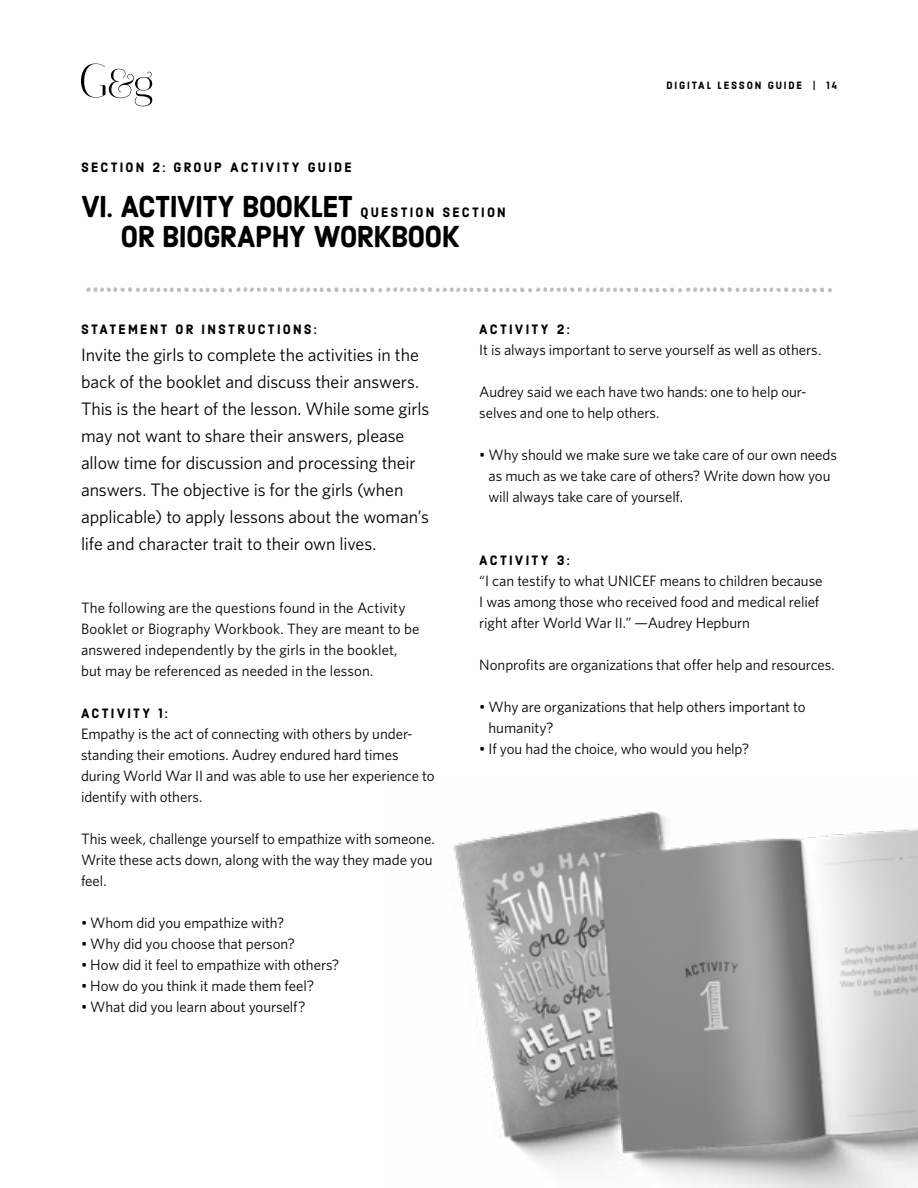
<style>
.page{position:relative;width:918px;height:1188px;background:#fff}
.page>*{position:absolute;margin:0;border:0;box-sizing:border-box;transform-origin:0 0}
.t1{font:54.3px "Harman Extras 1";color:#bcbec0}
.t2{font:30px "Harman Sans";letter-spacing:-.025em;color:#000}
.t3{font:18px/27px "Whitney";letter-spacing:-.005em;color:#000}
.t4{font:15px/21px "Whitney";letter-spacing:-.005em;color:#000}
.t5{font:13.5px "Harman Sans";letter-spacing:.165em;color:#000}
.t6{font:10.5px "Harman Sans";letter-spacing:.175em;color:#000}
</style>
<div class="page">
<svg style="left:81px;top:64px;width:71px;height:42px"></svg>
<img style="left:453px;top:811px;width:465px;height:377px">
<p class="t5" style="left:81px;top:159px;width:272px">SECTION 2: GROUP ACTIVITY GUIDE</p>
<h2 class="t2" style="left:81px;top:188px;width:274px">VI. ACTIVITY BOOKLET</h2>
<p class="t5" style="left:361px;top:204px;width:147px">QUESTION SECTION</p>
<h2 class="t2" style="left:121px;top:218px;width:341px">OR BIOGRAPHY WORKBOOK</h2>
<p class="t6" style="left:666px;top:79px;width:172px">DIGITAL LESSON GUIDE | 14</p>
<h1 class="t1" style="left:81px;top:257px;width:758px">{{{{{</h1>
<p class="t5" style="left:81px;top:321px;width:237px">STATEMENT OR INSTRUCTIONS:</p>
<p class="t3" style="left:81px;top:341px;width:350px">Invite the girls to complete the activities in the back of the booklet and discuss their answers.<br>This is the heart of the lesson. While some girls may not want to share their answers, please allow time for discussion and processing their answers. The objective is for the girls (when applicable) to apply lessons about the woman’s life and character trait to their own lives.</p>
<p class="t4" style="left:81px;top:597px;width:340px">The following are the questions found in the Activity Booklet or Biography Workbook. They are meant to be answered independently by the girls in the booklet, but may be referenced as needed in the lesson.</p>
<p class="t5" style="left:81px;top:705px;width:88px">ACTIVITY 1:</p>
<p class="t4" style="left:81px;top:723px;width:355px">Empathy is the act of connecting with others by under&shy;standing their emotions. Audrey endured hard times during World War II and was able to use her experience to identify with others.</p>
<p class="t4" style="left:81px;top:828px;width:355px">This week, challenge yourself to empathize with someone.<br>Write these acts down, along with the way they made you feel.</p>
<p class="t4" style="left:81px;top:912px;width:205px">• Whom did you empathize with?</p>
<p class="t4" style="left:81px;top:933px;width:215px">• Why did you choose that person?</p>
<p class="t4" style="left:81px;top:954px;width:260px">• How did it feel to empathize with others?</p>
<p class="t4" style="left:81px;top:975px;width:235px">• How do you think it made them feel?</p>
<p class="t4" style="left:81px;top:996px;width:226px">• What did you learn about yourself?</p>
<p class="t5" style="left:479px;top:321px;width:92px">ACTIVITY 2:</p>
<p class="t4" style="left:479px;top:339px;width:344px">It is always important to serve yourself as well as others.</p>
<p class="t4" style="left:479px;top:381px;width:329px">Audrey said we each have two hands: one to help our&shy;selves and one to help others.</p>
<p class="t4" style="left:489px;top:444px;width:350px;text-indent:-9px">• Why should we make sure we take care of our own needs as much as we take care of others? Write down how you will always take care of yourself.</p>
<p class="t5" style="left:479px;top:552px;width:92px">ACTIVITY 3:</p>
<p class="t4" style="left:479px;top:570px;width:345px">“I can testify to what UNICEF means to children because<br>I was among those who received food and medical relief right after World War II.” —Audrey Hepburn</p>
<p class="t4" style="left:479px;top:654px;width:357px">Nonprofits are organizations that offer help and resources.</p>
<p class="t4" style="left:489px;top:696px;width:319px;text-indent:-9px">• Why are organizations that help others important to humanity?</p>
<p class="t4" style="left:479px;top:738px;width:271px">• If you had the choice, who would you help?</p>
</div>
